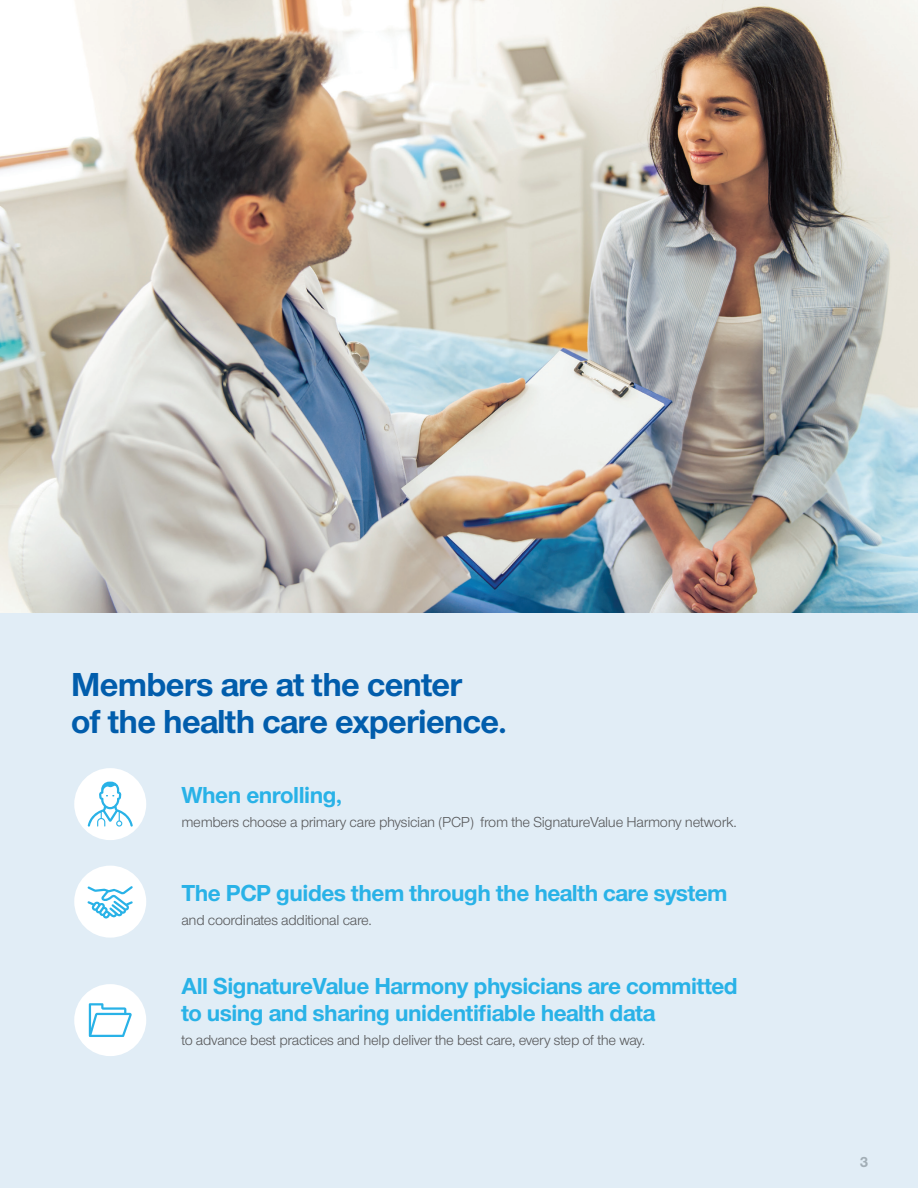
<style>
.page{position:relative;width:918px;height:1188px;background:#fff}
.page>*{position:absolute;margin:0;border:0;box-sizing:border-box;transform-origin:0 0}
.t1{font:700 34.5px/37.5px "UHC Sans";letter-spacing:-.02em;color:#015dac}
.t2{font:700 24px/27px "UHC Sans";letter-spacing:-.02em;color:#29b2e7}
.t3{font:15px "UHC Sans";letter-spacing:-.02em;color:#57585a}
.t4{font:700 15px "UHC Sans";color:#a2aeb6}
</style>
<div class="page">
<img style="left:0;top:0;width:918px;height:613px">
<div style="left:0;top:613px;width:918px;height:575px;background:#e1edf6"></div>
<div style="left:74px;top:866px;width:72px;height:72px;background:#fff;border-radius:50%"></div>
<svg style="left:87px;top:886px;width:46px;height:33px"></svg>
<div style="left:74px;top:768px;width:72px;height:72px;background:#fff;border-radius:50%"></div>
<svg style="left:88px;top:782px;width:45px;height:45px"></svg>
<div style="left:74px;top:984px;width:72px;height:72px;background:#fff;border-radius:50%"></div>
<svg style="left:89px;top:1003px;width:43px;height:34px"></svg>
<h1 class="t1" style="left:71px;top:664px;width:438px">Members are at the center<br>of the health care experience.</h1>
<h2 class="t2" style="left:181px;top:781px;width:163px">When enrolling,</h2>
<p class="t3" style="left:181px;top:813px;width:557px">members choose a primary care physician (PCP) from the SignatureValue Harmony network.</p>
<h2 class="t2" style="left:181px;top:879px;width:548px">The PCP guides them through the health care system</h2>
<p class="t3" style="left:181px;top:911px;width:192px">and coordinates additional care.</p>
<h2 class="t2" style="left:181px;top:972px;width:558px">All SignatureValue Harmony physicians are committed to using and sharing unidentifiable health data</h2>
<p class="t3" style="left:181px;top:1031px;width:465px">to advance best practices and help deliver the best care, every step of the way.</p>
<p class="t4" style="left:860px;top:1152px;width:10px">3</p>
</div>
